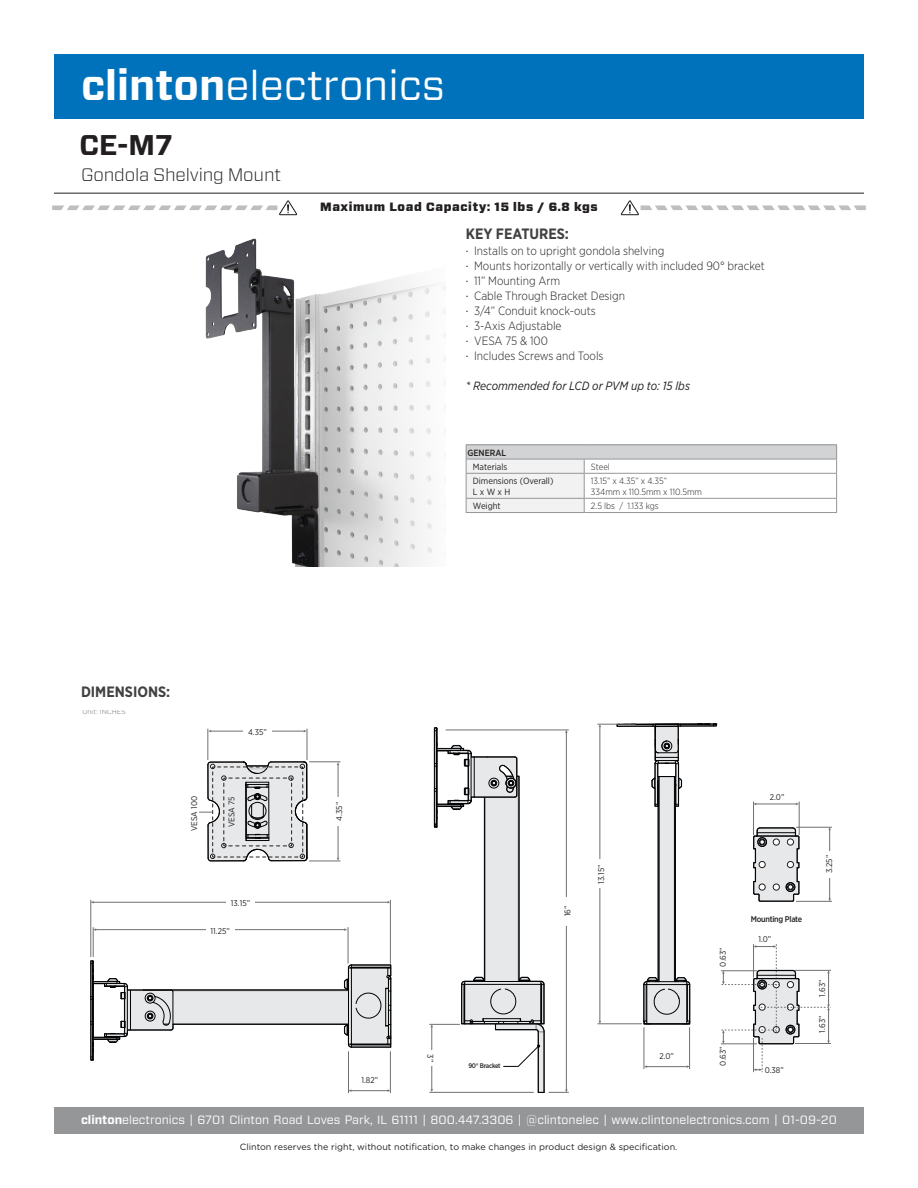
<style>
.page{position:relative;width:918px;height:1188px;background:#fff}
.page>*{position:absolute;margin:0;border:0;box-sizing:border-box;transform-origin:0 0}
.t1{font:42px "Forza";color:#fff}
.t2{font:700 28.5px "Forza";color:#231f20}
.t3{font:300 18px "Forza";letter-spacing:-.01em;color:#231f20}
.t4{font:700 15px "Gotham Narrow";color:#414142}
.t5{font:300 12px/15px "Gotham Narrow";color:#231f20}
.t6{font:12px "Forza";color:#fff}
.t7{font:italic 12px "Gotham Narrow";color:#231f20}
.t8{font:900 12px "Forza";letter-spacing:.05em;color:#231f20}
.t9{font:9px "Gotham Rounded";color:#231f20}
.t10{font:300 9px/10.8px "Gotham Narrow";color:#231f20}
.t11{font:9px/10.8px "Gotham Narrow";color:#231f20}
.t12{font:500 9px "Gotham Narrow";color:#231f20}
.t13{font:8.25px "Gotham Narrow";color:#221f1f}
.t14{font:500 8.25px "Gotham Narrow";letter-spacing:-.03em;color:#221f1f}
.t15{font:6.6px "Gotham Rounded";color:#939598}
.t16{font:500 6.6px "Gotham Narrow";letter-spacing:-.03em;color:#221f1f}
.s1{font-weight:700}
.s2{font-weight:400}
</style>
<div class="page">
<hr style="left:429px;top:1092px;width:105px;height:1px;background:#6e6f71">
<hr style="left:429px;top:1024px;width:31px;height:1px;background:#6e6f71">
<svg style="left:90px;top:728px;width:301px;height:366px"></svg>
<div style="left:243px;top:724px;width:29px;height:14px;background:#fff"></div>
<hr style="left:208px;top:729px;width:1px;height:31px;background:#6e6f71">
<hr style="left:307px;top:729px;width:1px;height:31px;background:#6e6f71">
<svg style="left:430px;top:727px;width:139px;height:366px"></svg>
<svg style="left:617px;top:723px;width:214px;height:349px"></svg>
<div style="left:822px;top:851px;width:15px;height:27px;background:#fff"></div>
<hr style="left:796px;top:827px;width:36px;height:1px;background:#6e6f71">
<hr style="left:796px;top:901px;width:36px;height:1px;background:#6e6f71">
<hr style="left:600px;top:726px;width:1px;height:296px;background:#6e6f71">
<div style="left:592px;top:860px;width:16px;height:28px;background:#fff"></div>
<hr style="left:597px;top:724px;width:38px;height:1px;background:#6e6f71">
<hr style="left:597px;top:1024px;width:45px;height:1px;background:#6e6f71">
<div style="left:54px;top:55px;width:810px;height:64px;background:#0072bc"></div>
<div style="left:54px;top:1107px;width:810px;height:27px;background:#949698"></div>
<hr style="left:54px;top:193px;width:810px;height:1px;background:#231f20">
<img style="left:205px;top:238px;width:241px;height:329px">
<svg style="left:52px;top:200px;width:245px;height:15px"></svg>
<svg style="left:621px;top:200px;width:245px;height:15px"></svg>
<div style="left:466px;top:445px;width:371px;height:14px;background:#d1d3d4"></div>
<hr style="left:584px;top:459px;width:253px;height:1px;background:#949698">
<hr style="left:584px;top:473px;width:253px;height:1px;background:#949698">
<hr style="left:584px;top:498px;width:253px;height:1px;background:#949698">
<hr style="left:584px;top:512px;width:253px;height:1px;background:#949698">
<hr style="left:466px;top:444px;width:118px;height:1px;background:#949698">
<svg style="left:466px;top:445px;width:119px;height:68px"></svg>
<hr style="left:584px;top:444px;width:253px;height:1px;background:#949698">
<svg style="left:836px;top:445px;width:1px;height:67px"></svg>
<h1 class="t1" style="left:81px;top:57px;width:366px"><span class="s1">clinton</span>electronics</h1>
<h2 class="t2" style="left:80px;top:126px;width:95px">CE-M7</h2>
<h3 class="t3" style="left:81px;top:163px;width:202px">Gondola Shelving Mount</h3>
<p class="t8" style="left:320px;top:199px;width:279px">Maximum Load Capacity: 15 lbs / 6.8 kgs</p>
<p class="t4" style="left:466px;top:224px;width:105px">KEY FEATURES:</p>
<p class="t5" style="left:466px;top:243px;width:301px"><span class="s2">·</span> Installs on to upright gondola shelving<br><span class="s2">·</span> Mounts horizontally or vertically with included 90° bracket <span class="s2">·</span> 11” Mounting Arm<br><span class="s2">·</span> Cable Through Bracket Design<br><span class="s2">·</span> 3/4” Conduit knock-outs<br><span class="s2">·</span> 3-Axis Adjustable<br><span class="s2">·</span> VESA 75 &amp; 100<br><span class="s2">·</span> Includes Screws and Tools</p>
<p class="t7" style="left:466px;top:379px;width:226px">* Recommended for LCD or PVM up to: 15 lbs</p>
<p class="t12" style="left:467px;top:447px;width:40px">GENERAL</p>
<p class="t11" style="left:473px;top:461px;width:36px">Materials</p>
<p class="t10" style="left:591px;top:461px;width:20px">Steel</p>
<p class="t11" style="left:473px;top:475px;width:82px">Dimensions (Overall)<br>L x W x H</p>
<p class="t10" style="left:591px;top:475px;width:113px">13.15” x 4.35” x 4.35”<br>334mm x 110.5mm x 110.5mm</p>
<p class="t11" style="left:473px;top:500px;width:29px">Weight</p>
<p class="t10" style="left:591px;top:500px;width:69px">2.5 lbs / 1.133 kgs</p>
<p class="t4" style="left:81px;top:682px;width:91px">DIMENSIONS:</p>
<p class="t15" style="left:83px;top:708px;width:45px">Unit: INCHES</p>
<p class="t13" style="left:248px;top:727px;width:20px">4.35”</p>
<p class="t13" style="left:189px;top:831px;width:37px;rotate:-90deg">VESA 100</p>
<p class="t13" style="left:334px;top:821px;width:20px;rotate:-90deg">4.35”</p>
<p class="t13" style="left:227px;top:827px;width:32px;rotate:-90deg">VESA 75</p>
<p class="t13" style="left:770px;top:792px;width:16px">2.0”</p>
<p class="t13" style="left:596px;top:884px;width:21px;rotate:-90deg">13.15”</p>
<p class="t13" style="left:824px;top:873px;width:20px;rotate:-90deg">3.25”</p>
<p class="t13" style="left:231px;top:898px;width:21px">13.15”</p>
<p class="t13" style="left:562px;top:916px;width:12px;rotate:-90deg">16”</p>
<p class="t14" style="left:751px;top:914px;width:53px">Mounting Plate</p>
<p class="t13" style="left:211px;top:926px;width:21px">11.25”</p>
<p class="t13" style="left:758px;top:934px;width:14px">1.0”</p>
<p class="t13" style="left:718px;top:967px;width:21px;rotate:-90deg">0.63”</p>
<p class="t13" style="left:817px;top:997px;width:18px;rotate:-90deg">1.63”</p>
<p class="t13" style="left:817px;top:1033px;width:18px;rotate:-90deg">1.63”</p>
<p class="t13" style="left:436px;top:1054px;width:9px;rotate:90deg">3”</p>
<p class="t16" style="left:468px;top:1061px;width:34px">90° Bracket</p>
<p class="t13" style="left:659px;top:1051px;width:16px">2.0”</p>
<p class="t13" style="left:718px;top:1066px;width:21px;rotate:-90deg">0.63”</p>
<p class="t13" style="left:765px;top:1065px;width:21px">0.38”</p>
<p class="t13" style="left:361px;top:1075px;width:18px">1.82”</p>
<p class="t6" style="left:81px;top:1111px;width:757px"><span class="s1">clinton</span>electronics | 6701 Clinton Road Loves Park, IL 61111 | 800.447.3306 | @clintonelec | www.clintonelectronics.com | 01-09-20</p>
<p class="t9" style="left:240px;top:1141px;width:439px">Clinton reserves the right, without notification, to make changes in product design &amp; specification.</p>
</div>
